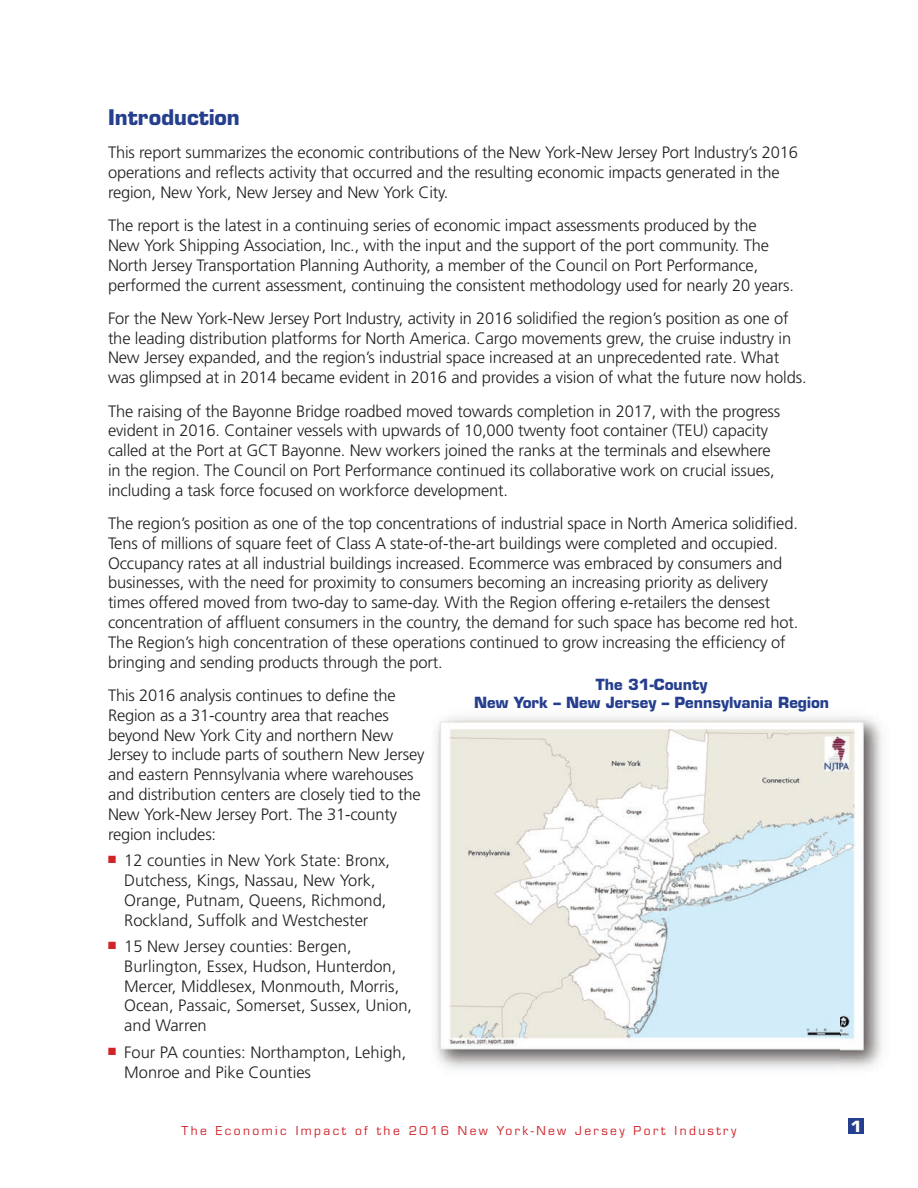
<style>
.page{position:relative;width:918px;height:1188px;background:#fff}
.page>*{position:absolute;margin:0;border:0;box-sizing:border-box;transform-origin:0 0}
.t1{font:700 21px "Eurostile";color:#253f8e}
.t2{font:300 16.5px/19.8px "Frutiger";letter-spacing:-.01em;color:#231f20}
.t3{font:700 15px/18px "Eurostile";color:#253f8e;text-align:center}
.t4{font:700 15px "Eurostile";color:#fff}
.t5{font:12px "Eurostile";letter-spacing:.2em;color:#d1232a}
</style>
<div class="page">
<div style="left:848px;top:1118px;width:16px;height:16px;background:#253f8e"></div>
<img style="left:436px;top:717px;width:446px;height:353px">
<p class="t1" style="left:108px;top:104px;width:133px">Introduction</p>
<p class="t2" style="left:108px;top:143px;width:692px">This report summarizes the economic contributions of the New York-New Jersey Port Industry’s 2016 operations and reflects activity that occurred and the resulting economic impacts generated in the region, New York, New Jersey and New York City.</p>
<p class="t2" style="left:108px;top:216px;width:688px">The report is the latest in a continuing series of economic impact assessments produced by the<br>New York Shipping Association, Inc., with the input and the support of the port community. The North Jersey Transportation Planning Authority, a member of the Council on Port Performance, performed the current assessment, continuing the consistent methodology used for nearly 20 years.</p>
<p class="t2" style="left:108px;top:308px;width:700px">For the New York-New Jersey Port Industry, activity in 2016 solidified the region’s position as one of the leading distribution platforms for North America. Cargo movements grew, the cruise industry in New Jersey expanded, and the region’s industrial space increased at an unprecedented rate. What was glimpsed at in 2014 became evident in 2016 and provides a vision of what the future now holds.</p>
<p class="t2" style="left:108px;top:401px;width:674px">The raising of the Bayonne Bridge roadbed moved towards completion in 2017, with the progress evident in 2016. Container vessels with upwards of 10,000 twenty foot container (TEU) capacity called at the Port at GCT Bayonne. New workers joined the ranks at the terminals and elsewhere in the region. The Council on Port Performance continued its collaborative work on crucial issues, including a task force focused on workforce development.</p>
<p class="t2" style="left:108px;top:513px;width:692px">The region’s position as one of the top concentrations of industrial space in North America solidified.<br>Tens of millions of square feet of Class A state-of-the-art buildings were completed and occupied.<br>Occupancy rates at all industrial buildings increased. Ecommerce was embraced by consumers and businesses, with the need for proximity to consumers becoming an increasing priority as delivery times offered moved from two-day to same-day. With the Region offering e-retailers the densest concentration of affluent consumers in the country, the demand for such space has become red hot.<br>The Region’s high concentration of these operations continued to grow increasing the efficiency of bringing and sending products through the port.</p>
<p class="t2" style="left:108px;top:685px;width:318px">This 2016 analysis continues to define the Region as a 31-country area that reaches beyond New York City and northern New Jersey to include parts of southern New Jersey and eastern Pennsylvania where warehouses and distribution centers are closely tied to the New York-New Jersey Port. The 31-county region includes:</p>
<p class="t2" style="left:124px;top:851px;width:267px;text-indent:-16px"><sup>■</sup> 12 counties in New York State: Bronx, Dutchess, Kings, Nassau, New York, Orange, Putnam, Queens, Richmond, Rockland, Suffolk and Westchester</p>
<p class="t2" style="left:124px;top:936px;width:289px;text-indent:-16px"><sup>■</sup> 15 New Jersey counties: Bergen, Burlington, Essex, Hudson, Hunterdon, Mercer, Middlesex, Monmouth, Morris, Ocean, Passaic, Somerset, Sussex, Union, and Warren</p>
<p class="t2" style="left:124px;top:1042px;width:284px;text-indent:-16px"><sup>■</sup> Four PA counties: Northampton, Lehigh,<br>Monroe and Pike Counties</p>
<p class="t3" style="left:474px;top:676px;width:357px">The 31-County<br>New York – New Jersey – Pennsylvania Region</p>
<p class="t5" style="left:181px;top:1123px;width:557px">The Economic Impact of the 2016 New York-New Jersey Port Industry</p>
<p class="t4" style="left:851px;top:1117px;width:12px">1</p>
</div>
